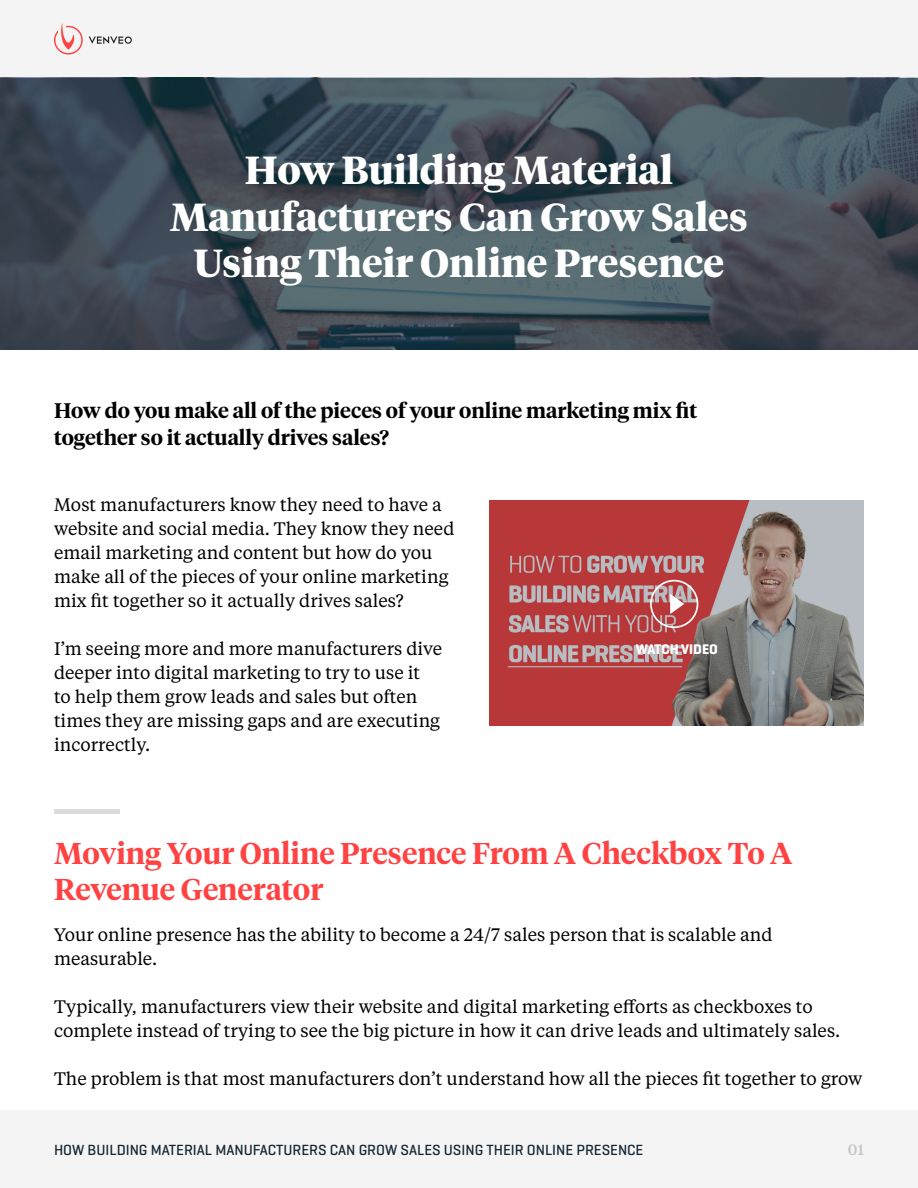
<style>
.page{position:relative;width:918px;height:1188px;background:#fff}
.page>*{position:absolute;margin:0;border:0;box-sizing:border-box;transform-origin:0 0}
.t1{font:700 39px/46.8px "Tiempos Headline";color:#fff;text-align:center}
.t2{font:600 30px/36px "Tiempos Headline";color:#ff4242}
.t3{font:600 21px/27px "Tiempos Headline";color:#000}
.t4{font:18px/24px "Tiempos Text";color:#000}
.t5{font:500 15px "Geogrotesque";color:#132736}
.t6{font:500 15px "Tiempos Text";color:#c4c2c2}
.t7{font:700 14.1px "Geogrotesque";color:#fff}
</style>
<div class="page">
<div style="left:0;top:0;width:918px;height:78px;background:#f4f4f4"></div>
<svg style="left:89px;top:37px;width:43px;height:7px"></svg>
<svg style="left:54px;top:23px;width:29px;height:32px"></svg>
<div style="left:0;top:1110px;width:918px;height:78px;background:#f4f4f4"></div>
<svg style="left:0;top:78px;width:918px;height:272px;background:#424f59"></svg>
<hr style="left:54px;top:810px;width:66px;height:4px;background:#dbdbd9">
<svg style="left:490px;top:501px;width:374px;height:224px;background:#a66666"></svg>
<svg style="left:650px;top:580px;width:48px;height:48px;background:#c37779"></svg>
<h1 class="t1" style="left:170px;top:145px;width:579px">How Building Material<br>Manufacturers Can Grow Sales<br>Using Their Online Presence</h1>
<p class="t3" style="left:54px;top:396px;width:645px">How do you make all of the pieces of your online marketing mix fit together so it actually drives sales?</p>
<p class="t4" style="left:54px;top:492px;width:402px">Most manufacturers know they need to have a website and social media. They know they need email marketing and content but how do you make all of the pieces of your online marketing mix fit together so it actually drives sales?</p>
<p class="t4" style="left:54px;top:636px;width:390px">I’m seeing more and more manufacturers dive deeper into digital marketing to try to use it<br>to help them grow leads and sales but often times they are missing gaps and are executing incorrectly.</p>
<p class="t7" style="left:636px;top:640px;width:84px">WATCH VIDEO</p>
<h2 class="t2" style="left:54px;top:834px;width:740px">Moving Your Online Presence From A Checkbox To A<br>Revenue Generator</h2>
<p class="t4" style="left:54px;top:922px;width:720px">Your online presence has the ability to become a 24/7 sales person that is scalable and measurable.</p>
<p class="t4" style="left:54px;top:994px;width:788px">Typically, manufacturers view their website and digital marketing efforts as checkboxes to complete instead of trying to see the big picture in how it can drive leads and ultimately sales.</p>
<p class="t4" style="left:54px;top:1066px;width:810px">The problem is that most manufacturers don’t understand how all the pieces fit together to grow</p>
<p class="t5" style="left:54px;top:1140px;width:591px">HOW BUILDING MATERIAL MANUFACTURERS CAN GROW SALES USING THEIR ONLINE PRESENCE</p>
<p class="t6" style="left:848px;top:1139px;width:18px">01</p>
</div>
